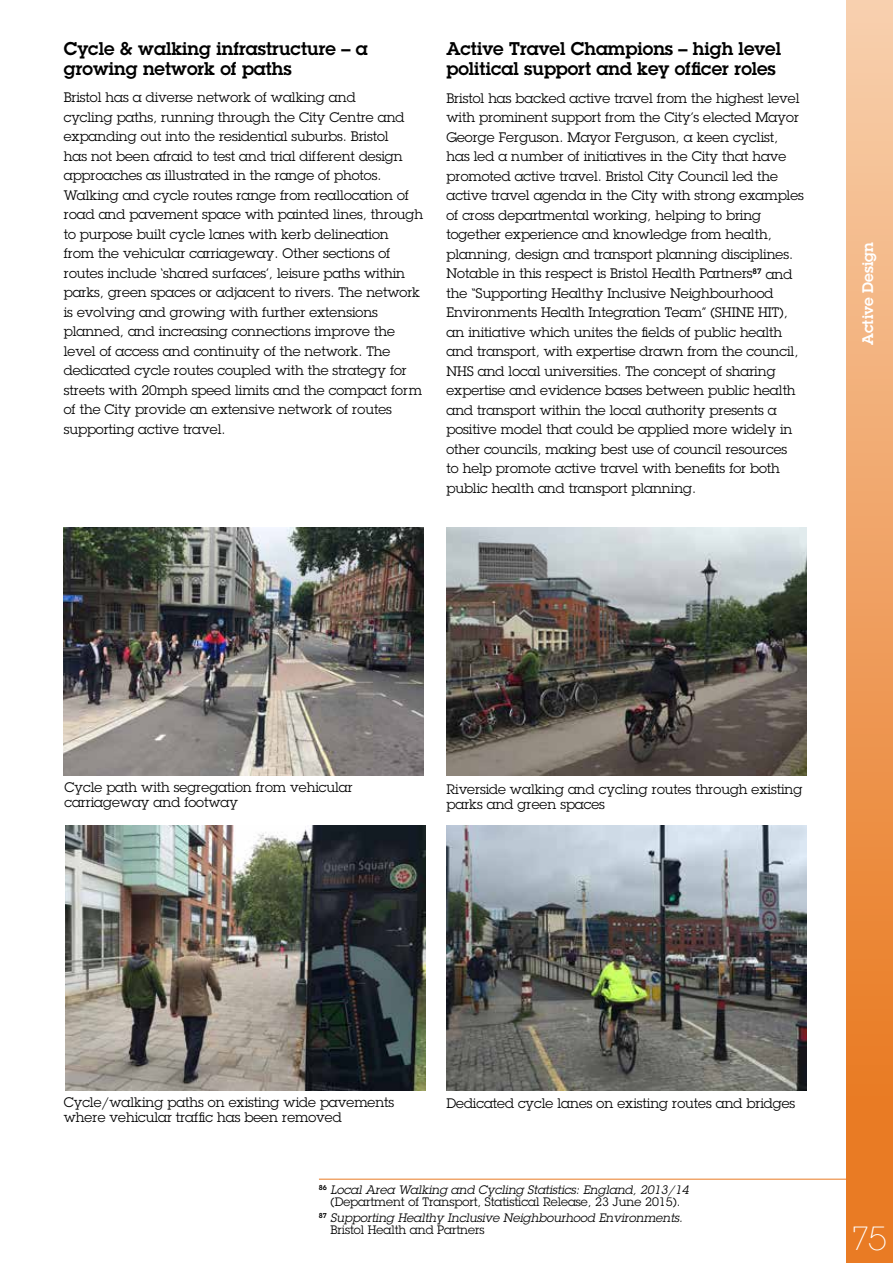
<style>
.page{position:relative;width:893px;height:1263px;background:#fff}
.page>*{position:absolute;margin:0;border:0;box-sizing:border-box;transform-origin:0 0}
.t1{font:30px "Lubalin X Light";color:#fff}
.t2{font:600 18px/19.5px "Lubalin Graph Std";color:#000}
.t3{font:600 15px "Lubalin Graph Std";color:#fff}
.t4{font:13.5px/19.5px "Lubalin Graph Std";color:#000}
.t5{font:12px/12px "Lubalin Graph Std";color:#000;text-align:center}
.t6{font:italic 12px/12px "Lubalin Graph Std";color:#000}
.s1{font-style:italic}
.s2{font-style:normal}
</style>
<div class="page">
<div style="left:846px;top:0;width:47px;height:1263px;background:linear-gradient(to bottom,#f7ceab,#e77113)"></div>
<img style="left:64px;top:528px;width:360px;height:248px">
<img style="left:446px;top:528px;width:360px;height:248px">
<img style="left:65px;top:825px;width:360px;height:265px">
<img style="left:446px;top:825px;width:360px;height:265px">
<hr style="left:319px;top:1179px;width:530px;height:1px;background:#e97b24">
<h2 class="t2" style="left:64px;top:39px;width:305px">Cycle &amp; walking infrastructure – a growing network of paths</h2>
<p class="t4" style="left:64px;top:87px;width:361px">Bristol has a diverse network of walking and<br>cycling paths, running through the City Centre and expanding out into the residential suburbs. Bristol<br>has not been afraid to test and trial different design approaches as illustrated in the range of photos.<br>Walking and cycle routes range from reallocation of road and pavement space with painted lines, through to purpose built cycle lanes with kerb delineation<br>from the vehicular carriageway. Other sections of routes include ‘shared surfaces’, leisure paths within parks, green spaces or adjacent to rivers. The network is evolving and growing with further extensions planned, and increasing connections improve the level of access and continuity of the network. The dedicated cycle routes coupled with the strategy for streets with 20mph speed limits and the compact form of the City provide an extensive network of routes supporting active travel.</p>
<h2 class="t2" style="left:446px;top:39px;width:336px">Active Travel Champions – high level political support and key officer roles</h2>
<p class="t4" style="left:446px;top:88px;width:359px">Bristol has backed active travel from the highest level with prominent support from the City’s elected Mayor George Ferguson. Mayor Ferguson, a keen cyclist, has led a number of initiatives in the City that have promoted active travel. Bristol City Council led the active travel agenda in the City with strong examples of cross departmental working, helping to bring together experience and knowledge from health, planning, design and transport planning disciplines.<br>Notable in this respect is Bristol Health Partners<sup>87</sup> and the “Supporting Healthy Inclusive Neighbourhood Environments Health Integration Team” (SHINE HIT), an initiative which unites the fields of public health and transport, with expertise drawn from the council, NHS and local universities. The concept of sharing expertise and evidence bases between public health and transport within the local authority presents a positive model that could be applied more widely in other councils, making best use of council resources<br>to help promote active travel with benefits for both public health and transport planning.</p>
<p class="t3" style="left:858px;top:345px;width:104px;rotate:-90deg">Active Design</p>
<p class="t4" style="left:64px;top:780px;width:290px;line-height:15px">Cycle path with segregation from vehicular carriageway and footway</p>
<p class="t4" style="left:446px;top:782px;width:357px;line-height:15px">Riverside walking and cycling routes through existing parks and green spaces</p>
<p class="t4" style="left:64px;top:1095px;width:332px;line-height:15px">Cycle/walking paths on existing wide pavements where vehicular traffic has been removed</p>
<p class="t4" style="left:446px;top:1093px;width:350px">Dedicated cycle lanes on existing routes and bridges</p>
<p class="t5" style="left:319px;top:1184px;width:371px"><sup>86</sup> <span class="s1">Local Area Walking and Cycling Statistics: England, 2013/14 </span>(Department of Transport, Statistical Release, 23 June 2015).</p>
<p class="t6" style="left:331px;top:1212px;width:354px;text-indent:-12px"><sup>87</sup> Supporting Healthy Inclusive Neighbourhood Environments.<br><span class="s2">Bristol Health and Partners</span></p>
<h1 class="t1" style="left:853px;top:1221px;width:35px">75</h1>
</div>
